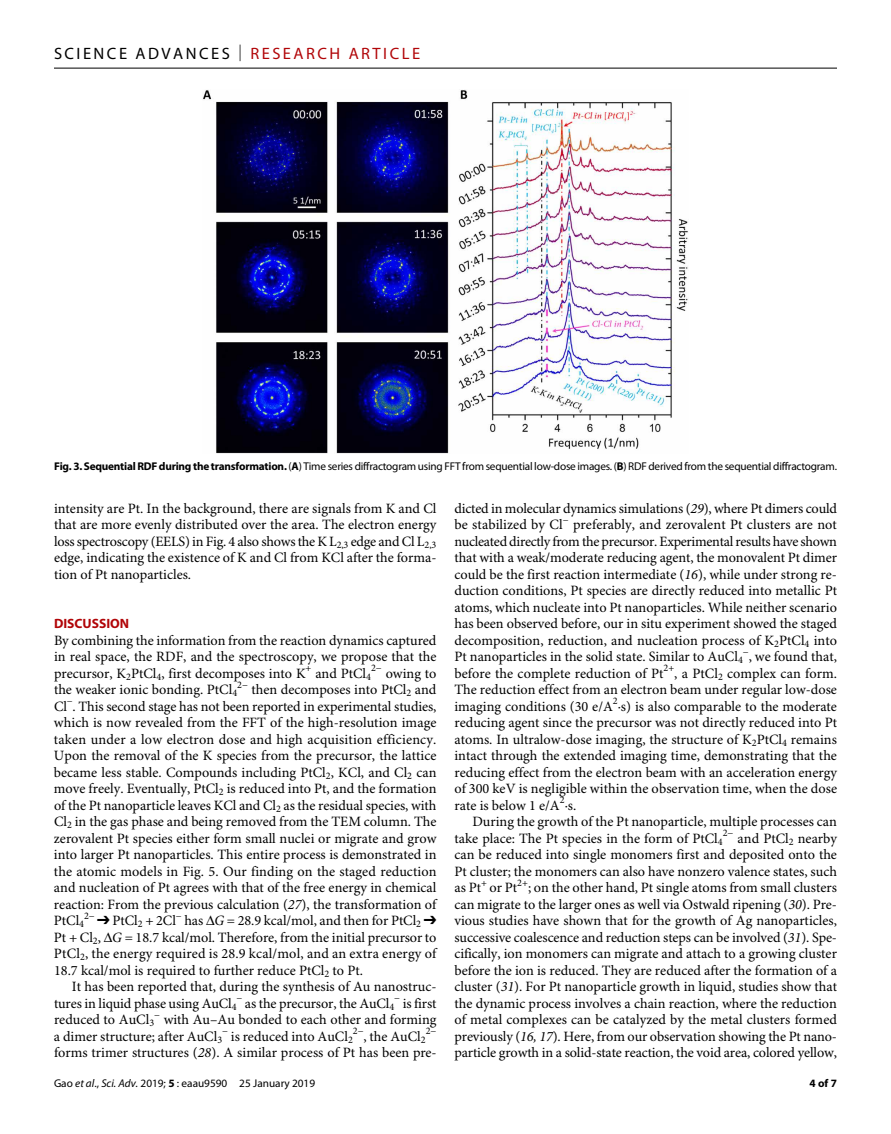
<style>
.page{position:relative;width:891px;height:1134px;background:#fff}
.page>*{position:absolute;margin:0;border:0;box-sizing:border-box;transform-origin:0 0}
.t1{font:16.5px "Myriad Pro";letter-spacing:.15em;color:#000}
.t2{font:14.25px/16.5px "Minion Pro";color:#000;text-align:justify}
.t3{font:700 13.5px "Myriad Pro";color:#b10508}
.t4{font:11.25px "Myriad Pro";letter-spacing:-.02em;color:#000}
.t5{font:11.25px "Myriad Pro";color:#000}
.t6{font:700 11.25px "Myriad Pro";color:#000}
.t7{font:10.05px "Minion Pro";color:#000}
.s1{font-weight:300}
.s2{color:#b10508}
.s3{font-weight:700}
.s4{font-style:italic}
</style>
<div class="page">
<hr style="left:54px;top:68px;width:783px;height:1px;background:#000">
<img style="left:203px;top:90px;width:485px;height:364px">
<p class="t1" style="left:54px;top:40px;width:368px">SCIENCE ADVANCES <span class="s1">|</span> <span class="s2">RESEARCH ARTICLE</span></p>
<p class="t4" style="left:54px;top:457px;width:785px"><span class="s3">Fig. 3. Sequential RDF during the transformation.</span> (<span class="s3">A</span>) Time series diffractogram using FFT from sequential low-dose images. (<span class="s3">B</span>) RDF derived from the sequential diffractogram.</p>
<p class="t2" style="left:54px;top:501px;width:384px">intensity are Pt. In the background, there are signals from K and Cl that are more evenly distributed over the area. The electron energy loss spectroscopy (EELS) in Fig. 4 also shows the K L<sub>2,3</sub> edge and Cl L<sub>2,3 </sub>edge, indicating the existence of K and Cl from KCl after the forma&shy;tion of Pt nanoparticles.</p>
<p class="t3" style="left:54px;top:613px;width:77px">DISCUSSION</p>
<p class="t2" style="left:54px;top:633px;width:384px">By combining the information from the reaction dynamics captured in real space, the RDF, and the spectroscopy, we propose that the precursor, K<sub>2</sub>PtCl<sub>4</sub>, first decomposes into K<sup>+</sup> and PtCl<sub>4</sub><sup>2−</sup> owing to the weaker ionic bonding. PtCl<sub>4</sub><sup>2−</sup> then decomposes into PtCl<sub>2</sub> and Cl<sup>−</sup>. This second stage has not been reported in experimental studies, which is now revealed from the FFT of the high-resolution image taken under a low electron dose and high acquisition efficiency.<br>Upon the removal of the K species from the precursor, the lattice became less stable. Compounds including PtCl<sub>2</sub>, KCl, and Cl<sub>2</sub> can move freely. Eventually, PtCl<sub>2</sub> is reduced into Pt, and the formation of the Pt nanoparticle leaves KCl and Cl<sub>2</sub> as the residual species, with Cl<sub>2</sub> in the gas phase and being removed from the TEM column. The zerovalent Pt species either form small nuclei or migrate and grow into larger Pt nanoparticles. This entire process is demonstrated in the atomic models in Fig. 5. Our finding on the staged reduction and nucleation of Pt agrees with that of the free energy in chemical reaction: From the previous calculation (<span class="s4">27</span>), the transformation of PtCl<sub>4</sub><sup>2−</sup> ➔ PtCl<sub>2</sub> + 2Cl<sup>−</sup> has <span class="s4">G</span> = 28.9 kcal/mol, and then for PtCl<sub>2</sub> ➔ Pt + Cl<sub>2</sub>, <span class="s4">G</span> = 18.7 kcal/mol. Therefore, from the initial precursor to PtCl<sub>2</sub>, the energy required is 28.9 kcal/mol, and an extra energy of 18.7 kcal/mol is required to further reduce PtCl<sub>2</sub> to Pt.</p>
<p class="t2" style="left:54px;top:980px;width:384px;text-indent:18px">It has been reported that, during the synthesis of Au nanostruc&shy;tures in liquid phase using AuCl<sub>4</sub><sup>−</sup> as the precursor, the AuCl<sub>4</sub><sup>−</sup> is first reduced to AuCl<sub>3</sub><sup>−</sup> with Au–Au bonded to each other and forming a dimer structure; after AuCl<sub>3</sub><sup>−</sup> is reduced into AuCl<sub>2</sub><sup>2−</sup>, the AuCl<sub>2</sub></p>
<p class="t7" style="left:426px;top:1025px;width:12px">2−</p>
<p class="t2" style="left:54px;top:1046px;width:384px">forms trimer structures (<span class="s4">28</span>). A similar process of Pt has been pre-</p>
<p class="t5" style="left:54px;top:1074px;width:263px">Gao <span class="s4">et al</span>., <span class="s4">Sci. Adv.</span> 2019; <span class="s3">5</span> : eaau9590 25 January 2019</p>
<p class="t2" style="left:454px;top:501px;width:384px">dicted in molecular dynamics simulations (<span class="s4">29</span>), where Pt dimers could be stabilized by Cl<sup>−</sup> preferably, and zerovalent Pt clusters are not nucleated directly from the precursor. Experimental results have shown that with a weak/moderate reducing agent, the monovalent Pt dimer could be the first reaction intermediate (<span class="s4">16</span>), while under strong re&shy;duction conditions, Pt species are directly reduced into metallic Pt atoms, which nucleate into Pt nanoparticles. While neither scenario has been observed before, our in situ experiment showed the staged decomposition, reduction, and nucleation process of K<sub>2</sub>PtCl<sub>4</sub> into Pt nanoparticles in the solid state. Similar to AuCl<sub>4</sub><sup>−</sup>, we found that, before the complete reduction of Pt<sup>2+</sup>, a PtCl<sub>2</sub> complex can form.<br>The reduction effect from an electron beam under regular low-dose imaging conditions (30 e/A<sup>2</sup>·s) is also comparable to the moderate reducing agent since the precursor was not directly reduced into Pt atoms. In ultralow-dose imaging, the structure of K<sub>2</sub>PtCl<sub>4</sub> remains intact through the extended imaging time, demonstrating that the reducing effect from the electron beam with an acceleration energy of 300 keV is negligible within the observation time, when the dose rate is below 1 e/A<sup>2</sup>·s.</p>
<p class="t2" style="left:455px;top:815px;width:384px;text-indent:18px">During the growth of the Pt nanoparticle, multiple processes can take place: The Pt species in the form of PtCl<sub>4</sub><sup>2−</sup> and PtCl<sub>2</sub> nearby can be reduced into single monomers first and deposited onto the Pt cluster; the monomers can also have nonzero valence states, such as Pt<sup>+</sup> or Pt<sup>2+</sup>; on the other hand, Pt single atoms from small clusters can migrate to the larger ones as well via Ostwald ripening (<span class="s4">30</span>). Pre&shy;vious studies have shown that for the growth of Ag nanoparticles, successive coalescence and reduction steps can be involved (<span class="s4">31</span>). Spe&shy;cifically, ion monomers can migrate and attach to a growing cluster before the ion is reduced. They are reduced after the formation of a cluster (<span class="s4">31</span>). For Pt nanoparticle growth in liquid, studies show that the dynamic process involves a chain reaction, where the reduction of metal complexes can be catalyzed by the metal clusters formed previously (<span class="s4">16, 17</span>). Here, from our observation showing the Pt nano&shy;particle growth in a solid-state reaction, the void area, colored yellow,</p>
<p class="t6" style="left:810px;top:1074px;width:29px">4 of 7</p>
</div>
